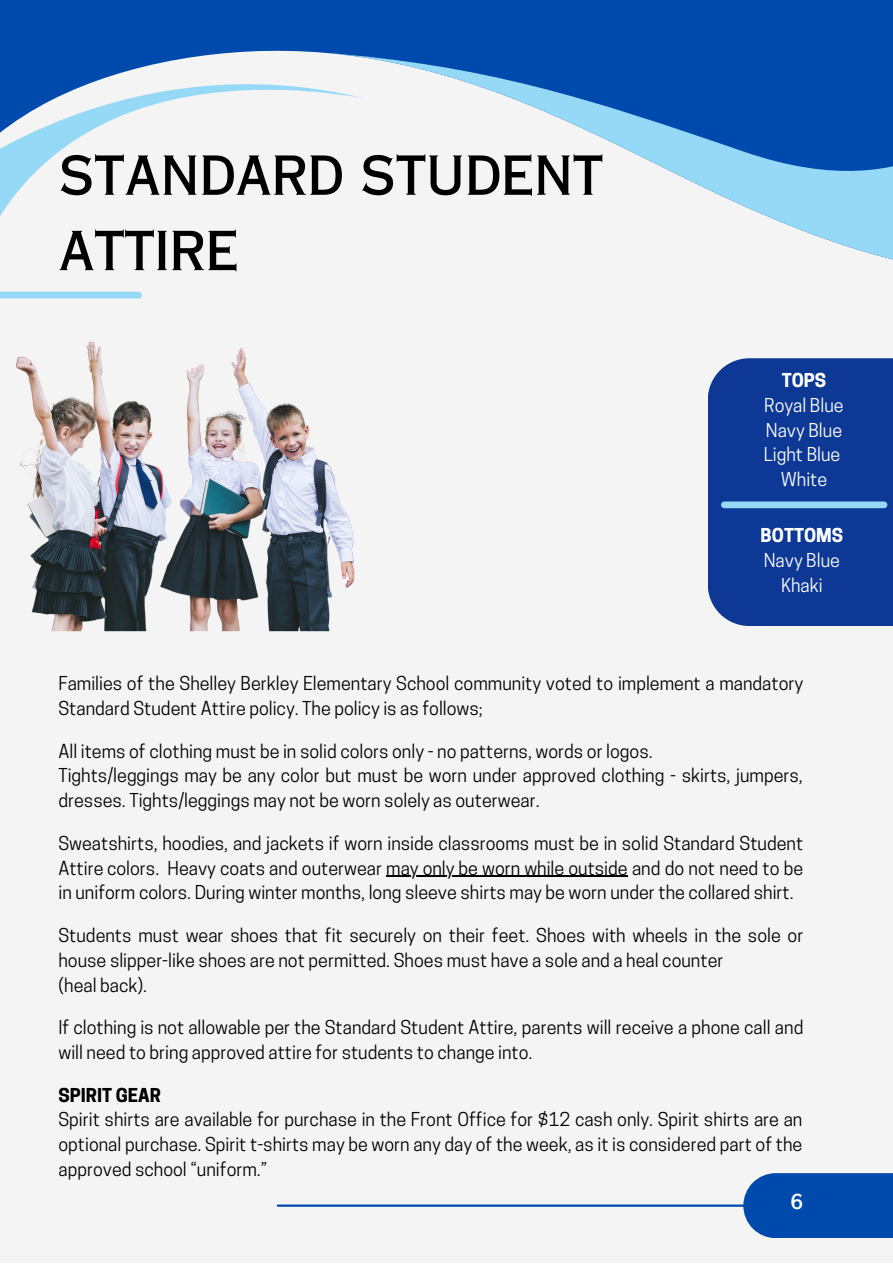
<style>
.page{position:relative;width:893px;height:1264px;background:#fff}
.page>*{position:absolute;margin:0;border:0;box-sizing:border-box;transform-origin:0 0}
.t1{font:54px "Copperplate Gothic LT Pro 30 AB";color:#000}
.t2{font:21px "Copperplate Gothic LT Pro 30 AB";color:#fff}
.t3{font:18px/24.8px "Cooper Hewitt";color:#000}
.t4{font:18px "Cooper Hewitt";color:#fff}
.t5{font:700 18px "Cooper Hewitt";color:#fff}
.t6{font:700 18px "Cooper Hewitt";color:#000}
</style>
<div class="page">
<div style="left:0;top:0;width:892px;height:1262px;background:#f4f4f4"></div>
<div style="left:0;top:0;width:892px;height:53px;background:#004aad"></div>
<svg style="left:0;top:41px;width:363px;height:258px"></svg>
<svg style="left:323px;top:53px;width:569px;height:215px"></svg>
<div style="left:743px;top:1173px;width:149px;height:64px;background:#004aad"></div>
<div style="left:0;top:292px;width:138px;height:6px;background:#96d9f7"></div>
<img style="left:16px;top:341px;width:339px;height:290px">
<hr style="left:278px;top:1204px;width:479px;height:2px;background:#004aad">
<hr style="left:386px;top:875px;width:241px;height:1px;background:#000">
<div style="left:708px;top:358px;width:184px;height:268px;background:#0d3896"></div>
<div style="left:724px;top:501px;width:160px;height:7px;background:#96d9f7"></div>
<p class="t1" style="left:58px;top:155px;width:546px">STANDARD STUDENT</p>
<p class="t1" style="left:58px;top:231px;width:181px">ATTIRE</p>
<p class="t5" style="left:781px;top:373px;width:46px">TOPS</p>
<p class="t4" style="left:764px;top:398px;width:81px">Royal Blue</p>
<p class="t4" style="left:765px;top:423px;width:78px">Navy Blue</p>
<p class="t4" style="left:764px;top:448px;width:78px">Light Blue</p>
<p class="t4" style="left:780px;top:472px;width:48px">White</p>
<p class="t5" style="left:760px;top:528px;width:84px">BOTTOMS</p>
<p class="t4" style="left:763px;top:553px;width:78px">Navy Blue</p>
<p class="t4" style="left:781px;top:578px;width:43px">Khaki</p>
<p class="t3" style="left:58px;top:673px;width:746px">Families of the Shelley Berkley Elementary School community voted to implement a mandatory<br>Standard Student Attire policy. The policy is as follows;</p>
<p class="t3" style="left:58px;top:740px;width:595px">All items of clothing must be in solid colors only - no patterns, words or logos.</p>
<p class="t3" style="left:58px;top:765px;width:745px">Tights/leggings may be any color but must be worn under approved clothing - skirts, jumpers, dresses. Tights/leggings may not be worn solely as outerwear.</p>
<p class="t3" style="left:58px;top:833px;width:746px;text-align:justify">Sweatshirts, hoodies, and jackets if worn inside classrooms must be in solid Standard Student Attire colors. Heavy coats and outerwear may only be worn while outside and do not need to be in uniform colors. During winter months, long sleeve shirts may be worn under the collared shirt.</p>
<p class="t3" style="left:58px;top:925px;width:746px">Students must wear shoes that fit securely on their feet. Shoes with wheels in the sole or house slipper-like shoes are not permitted. Shoes must have a sole and a heal counter</p>
<p class="t3" style="left:58px;top:974px;width:90px">(heal back).</p>
<p class="t3" style="left:58px;top:1017px;width:746px">If clothing is not allowable per the Standard Student Attire, parents will receive a phone call and will need to bring approved attire for students to change into.</p>
<p class="t6" style="left:58px;top:1088px;width:104px">SPIRIT GEAR</p>
<p class="t3" style="left:58px;top:1109px;width:745px;text-align:justify">Spirit shirts are available for purchase in the Front Office for $12 cash only. Spirit shirts are an optional purchase. Spirit t-shirts may be worn any day of the week, as it is considered part of the approved school “uniform.”</p>
<p class="t2" style="left:790px;top:1193px;width:14px">6</p>
</div>
